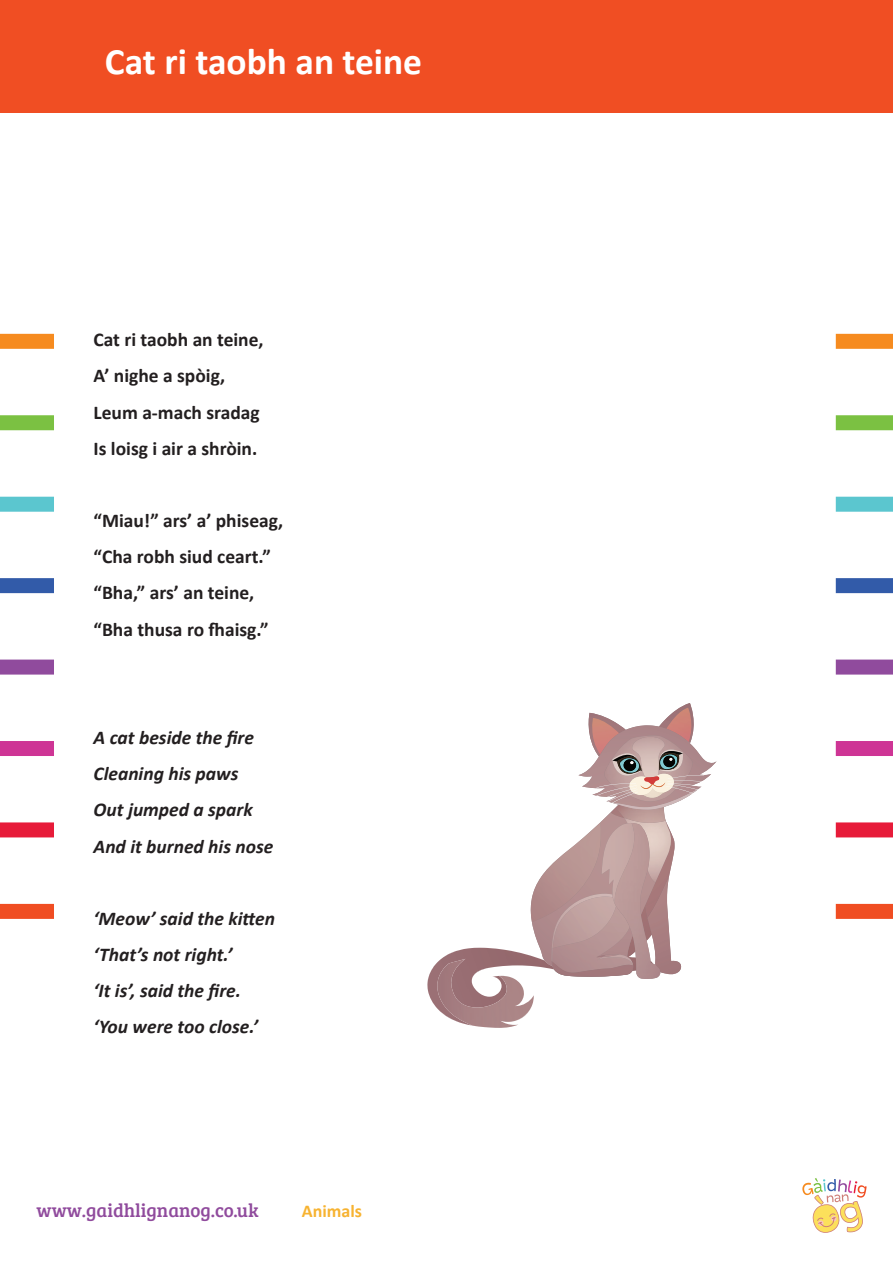
<style>
.page{position:relative;width:893px;height:1263px;background:#fff}
.page>*{position:absolute;margin:0;border:0;box-sizing:border-box;transform-origin:0 0}
.t1{font:700 37.5px "Calibri";color:#fff}
.t2{font:700 19.5px "Calibri";color:#231f20}
.t3{font:italic 700 19.5px "Calibri";color:#231f20}
.t4{font:19.05px "Bree Serif";color:#904b9d}
.t5{font:700 18px "Calibri";color:#f7b331}
</style>
<div class="page">
<div style="left:0;top:334px;width:54px;height:15px;background:#f68b1f"></div>
<div style="left:0;top:415px;width:54px;height:15px;background:#7bc142"></div>
<div style="left:0;top:497px;width:54px;height:15px;background:#5bc6cf"></div>
<div style="left:0;top:578px;width:54px;height:15px;background:#325ba9"></div>
<div style="left:0;top:659px;width:54px;height:15px;background:#904b9d"></div>
<div style="left:0;top:741px;width:54px;height:15px;background:#ce3595"></div>
<div style="left:0;top:904px;width:54px;height:15px;background:#f04d22"></div>
<div style="left:0;top:822px;width:54px;height:15px;background:#e71b39"></div>
<div style="left:836px;top:334px;width:57px;height:15px;background:#f68b1f"></div>
<div style="left:836px;top:415px;width:57px;height:15px;background:#7bc142"></div>
<div style="left:836px;top:497px;width:57px;height:15px;background:#5bc6cf"></div>
<div style="left:836px;top:578px;width:57px;height:15px;background:#325ba9"></div>
<div style="left:836px;top:659px;width:57px;height:15px;background:#904b9d"></div>
<div style="left:836px;top:741px;width:57px;height:15px;background:#ce3595"></div>
<div style="left:836px;top:904px;width:57px;height:15px;background:#f04d22"></div>
<div style="left:836px;top:822px;width:57px;height:15px;background:#e71b39"></div>
<svg style="left:802px;top:1178px;width:65px;height:55px"></svg>
<div style="left:0;top:0;width:893px;height:113px;background:#f04e23"></div>
<img style="left:458px;top:1022px;width:60px;height:6px">
<svg style="left:427px;top:703px;width:290px;height:319px"></svg>
<p class="t1" style="left:105px;top:38px;width:319px">Cat ri taobh an teine</p>
<p class="t2" style="left:94px;top:327px;width:172px">Cat ri taobh an teine,</p>
<p class="t2" style="left:94px;top:364px;width:133px">A’ nighe a spòig,</p>
<p class="t2" style="left:94px;top:400px;width:168px">Leum a-mach sradag</p>
<p class="t2" style="left:94px;top:436px;width:165px">Is loisg i air a shròin.</p>
<p class="t2" style="left:94px;top:508px;width:191px">“Miau!” ars’ a’ phiseag,</p>
<p class="t2" style="left:94px;top:544px;width:179px">“Cha robh siud ceart.”</p>
<p class="t2" style="left:94px;top:580px;width:162px">“Bha,” ars’ an teine,</p>
<p class="t2" style="left:94px;top:617px;width:177px">“Bha thusa ro fhaisg.”</p>
<p class="t3" style="left:94px;top:725px;width:162px">A cat beside the fire</p>
<p class="t3" style="left:94px;top:761px;width:146px">Cleaning his paws</p>
<p class="t3" style="left:94px;top:797px;width:161px">Out jumped a spark</p>
<p class="t3" style="left:94px;top:834px;width:181px">And it burned his nose</p>
<p class="t3" style="left:94px;top:906px;width:183px">‘Meow’ said the kitten</p>
<p class="t3" style="left:94px;top:942px;width:140px">‘That’s not right.’</p>
<p class="t3" style="left:94px;top:978px;width:149px">‘It is’, said the fire.</p>
<p class="t3" style="left:94px;top:1014px;width:166px">‘You were too close.’</p>
<p class="t4" style="left:37px;top:1196px;width:224px">www.gaidhlignanog.co.uk</p>
<p class="t5" style="left:302px;top:1199px;width:62px">Animals</p>
</div>
